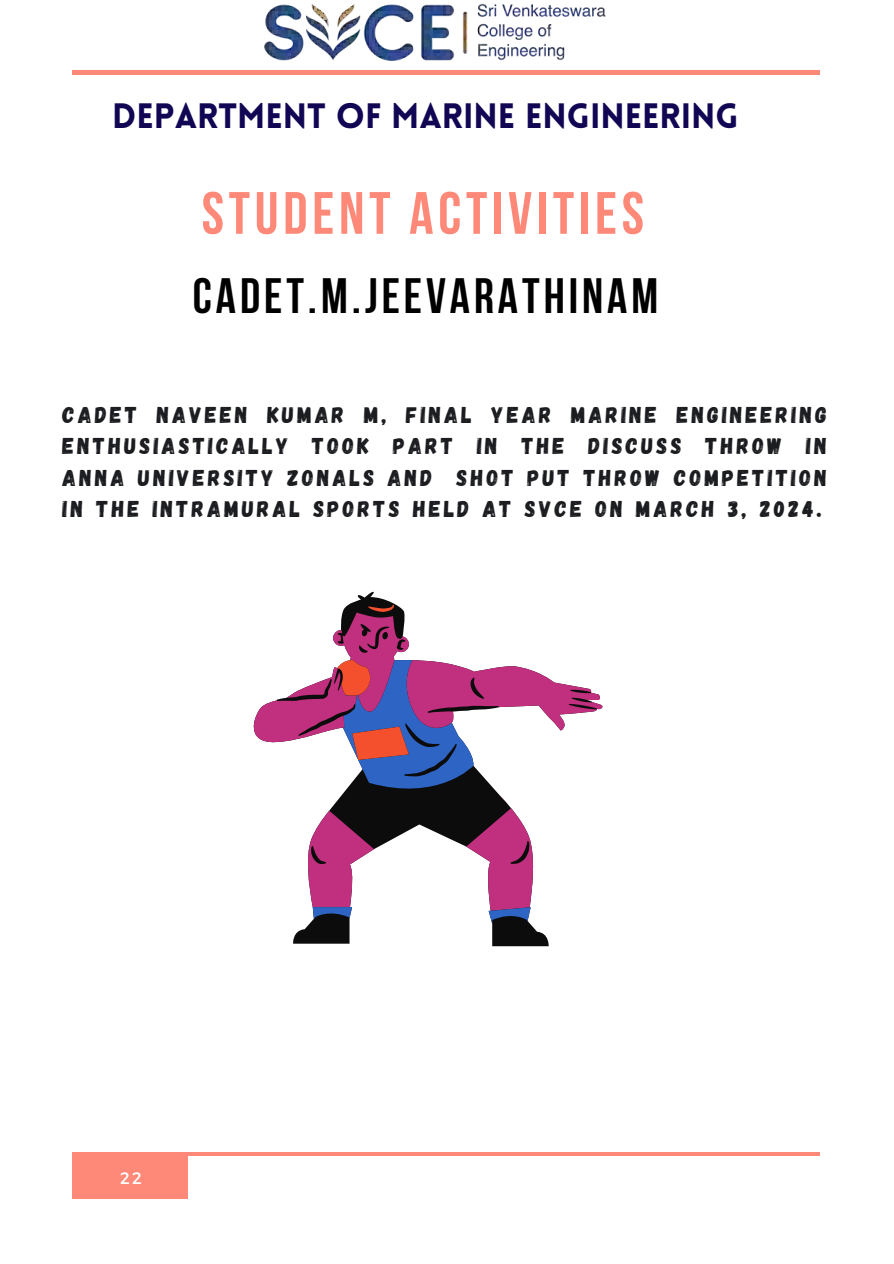
<style>
.page{position:relative;width:894px;height:1264px;background:#fff}
.page>*{position:absolute;margin:0;border:0;box-sizing:border-box;transform-origin:0 0}
.t1{font:700 59.55px "Bebas Neue";letter-spacing:.08em;color:#ff8979}
.t2{font:700 49.5px "Bebas Neue";letter-spacing:.08em;color:#000}
.t3{font:900 34.5px "Lovelo";color:#110654}
.t4{font:22.8px/31.5px "Gagalin";letter-spacing:.14em;color:#1b1c1f;text-align:justify}
.t5{font:16.5px "Montserrat";color:#fff}
</style>
<div class="page">
<hr style="left:72px;top:71px;width:747px;height:3px;background:#ff8979">
<div style="left:72px;top:1152px;width:115px;height:46px;background:#ff8979"></div>
<hr style="left:72px;top:1152px;width:747px;height:3px;background:#ff8979">
<img style="left:233px;top:3px;width:403px;height:68px">
<svg style="left:293px;top:591px;width:256px;height:355px"></svg>
<svg style="left:253px;top:612px;width:350px;height:298px"></svg>
<svg style="left:312px;top:907px;width:40px;height:11px"></svg>
<svg style="left:488px;top:907px;width:42px;height:16px"></svg>
<svg style="left:337px;top:604px;width:137px;height:198px"></svg>
<h3 class="t3" style="left:112px;top:103px;width:628px">DEPARTMENT OF MARINE ENGINEERING</h3>
<h1 class="t1" style="left:202px;top:189px;width:443px">STUDENT ACTIVITIES</h1>
<h2 class="t2" style="left:193px;top:276px;width:466px">CADET.M.JEEVARATHINAM</h2>
<p class="t4" style="left:63px;top:398px;width:765px">CADET NAVEEN KUMAR M, FINAL YEAR MARINE ENGINEERING ENTHUSIASTICALLY TOOK PART IN THE DISCUSS THROW IN ANNA UNIVERSITY ZONALS AND SHOT PUT THROW COMPETITION IN THE INTRAMURAL SPORTS HELD AT SVCE ON MARCH 3, 2024.</p>
<p class="t5" style="left:120px;top:1166px;width:23px">22</p>
</div>
